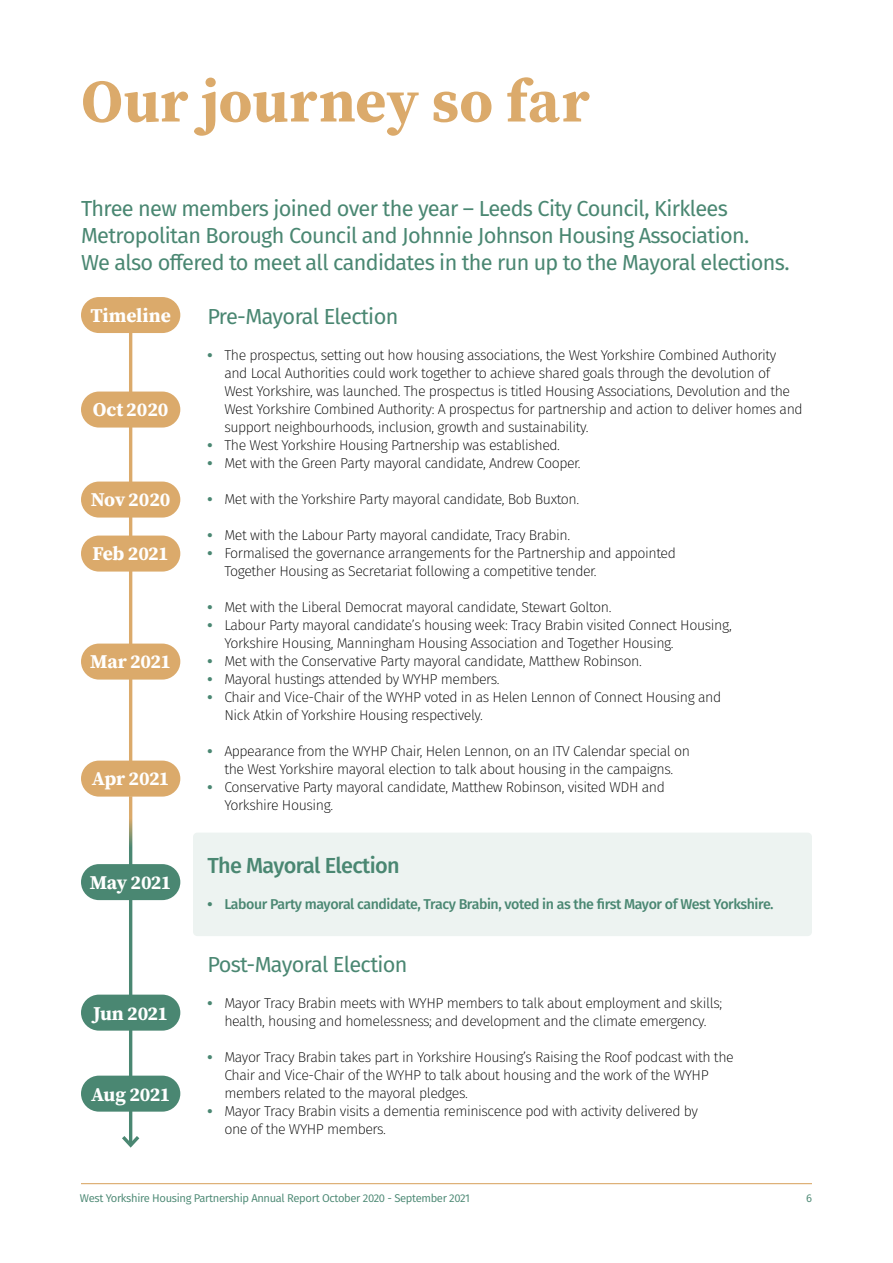
<style>
.page{position:relative;width:893px;height:1263px;background:#fff}
.page>*{position:absolute;margin:0;border:0;box-sizing:border-box;transform-origin:0 0}
.t1{font:700 60px "Source Serif Pro";letter-spacing:.005em;color:#dbaa6b}
.t2{font:21.75px/27px "Fira Sans";letter-spacing:-.03em;color:#4a8772}
.t3{font:500 21.75px "Fira Sans";letter-spacing:-.03em;color:#4a8772}
.t4{font:700 19.5px "Source Serif Pro";letter-spacing:-.005em;color:#fff}
.t5{font:200 14.25px/18px "Fira Sans";letter-spacing:-.03em;color:#000}
.t6{font:500 14.25px "Fira Sans";letter-spacing:-.03em;color:#4a8772}
.t7{font:11.25px "Fira Sans";letter-spacing:-.03em;color:#4a8772}
.s1{font-weight:800;color:#4a8772}
.s2{font-weight:800}
</style>
<div class="page">
<div style="left:193px;top:833px;width:619px;height:103px;background:#edf3f1;border-radius:4px"></div>
<hr style="left:129px;top:297px;width:3px;height:500px;background:#dbaa6b">
<hr style="left:129px;top:869px;width:3px;height:276px;background:#4a8772">
<svg style="left:122px;top:1132px;width:18px;height:16px"></svg>
<div style="left:81px;top:482px;width:99px;height:36px;background:#dbaa6b;border-radius:18px"></div>
<div style="left:81px;top:392px;width:99px;height:36px;background:#dbaa6b;border-radius:18px"></div>
<div style="left:81px;top:297px;width:99px;height:36px;background:#dbaa6b;border-radius:18px"></div>
<div style="left:81px;top:536px;width:99px;height:36px;background:#dbaa6b;border-radius:18px"></div>
<div style="left:81px;top:644px;width:99px;height:36px;background:#dbaa6b;border-radius:18px"></div>
<div style="left:81px;top:761px;width:99px;height:36px;background:#dbaa6b;border-radius:18px"></div>
<div style="left:81px;top:864px;width:99px;height:36px;background:#4a8772;border-radius:18px"></div>
<div style="left:81px;top:995px;width:99px;height:36px;background:#4a8772;border-radius:18px"></div>
<div style="left:81px;top:1076px;width:99px;height:36px;background:#4a8772;border-radius:18px"></div>
<hr style="left:129px;top:797px;width:3px;height:72px;background:#fff">
<hr style="left:81px;top:1183px;width:731px;height:1px;background:#dbaa6b">
<p class="t1" style="left:81px;top:60px;width:510px">Our journey so far</p>
<p class="t2" style="left:81px;top:194px;width:670px">Three new members joined over the year – Leeds City Council, Kirklees<br>Metropolitan Borough Council and Johnnie Johnson Housing Association.</p>
<p class="t2" style="left:81px;top:248px;width:710px">We also offered to meet all candidates in the run up to the Mayoral elections.</p>
<p class="t4" style="left:90px;top:302px;width:82px">Timeline</p>
<p class="t4" style="left:93px;top:396px;width:77px">Oct 2020</p>
<p class="t4" style="left:91px;top:486px;width:81px">Nov 2020</p>
<p class="t4" style="left:93px;top:540px;width:78px">Feb 2021</p>
<p class="t4" style="left:90px;top:648px;width:82px">Mar 2021</p>
<p class="t4" style="left:92px;top:765px;width:79px">Apr 2021</p>
<p class="t4" style="left:90px;top:869px;width:83px">May 2021</p>
<p class="t4" style="left:93px;top:999px;width:77px">Jun 2021</p>
<p class="t4" style="left:91px;top:1080px;width:81px">Aug 2021</p>
<p class="t2" style="left:207px;top:302px;width:192px">Pre-Mayoral Election</p>
<p class="t5" style="left:224px;top:346px;width:554px;text-indent:-17px"><span class="s1">•</span> The prospectus, setting out how housing associations, the West Yorkshire Combined Authority and Local Authorities could work together to achieve shared goals through the devolution of</p>
<p class="t5" style="left:224px;top:382px;width:580px">West Yorkshire, was launched. The prospectus is titled Housing Associations, Devolution and the<br>West Yorkshire Combined Authority: A prospectus for partnership and action to deliver homes and</p>
<p class="t5" style="left:224px;top:418px;width:366px">support neighbourhoods, inclusion, growth and sustainability.</p>
<p class="t5" style="left:207px;top:436px;width:354px"><span class="s1">•</span> The West Yorkshire Housing Partnership was established.</p>
<p class="t5" style="left:207px;top:454px;width:375px"><span class="s1">•</span> Met with the Green Party mayoral candidate, Andrew Cooper.</p>
<p class="t5" style="left:207px;top:490px;width:373px"><span class="s1">•</span> Met with the Yorkshire Party mayoral candidate, Bob Buxton.</p>
<p class="t5" style="left:207px;top:526px;width:364px"><span class="s1">•</span> Met with the Labour Party mayoral candidate, Tracy Brabin.</p>
<p class="t5" style="left:207px;top:544px;width:470px"><span class="s1">•</span> Formalised the governance arrangements for the Partnership and appointed</p>
<p class="t5" style="left:224px;top:562px;width:374px">Together Housing as Secretariat following a competitive tender.</p>
<p class="t5" style="left:207px;top:598px;width:406px"><span class="s1">•</span> Met with the Liberal Democrat mayoral candidate, Stewart Golton.</p>
<p class="t5" style="left:207px;top:616px;width:526px"><span class="s1">•</span> Labour Party mayoral candidate’s housing week: Tracy Brabin visited Connect Housing,</p>
<p class="t5" style="left:224px;top:634px;width:451px">Yorkshire Housing, Manningham Housing Association and Together Housing.</p>
<p class="t5" style="left:207px;top:652px;width:436px"><span class="s1">•</span> Met with the Conservative Party mayoral candidate, Matthew Robinson.</p>
<p class="t5" style="left:207px;top:670px;width:294px"><span class="s1">•</span> Mayoral hustings attended by WYHP members.</p>
<p class="t5" style="left:207px;top:688px;width:515px"><span class="s1">•</span> Chair and Vice-Chair of the WYHP voted in as Helen Lennon of Connect Housing and</p>
<p class="t5" style="left:224px;top:706px;width:260px">Nick Atkin of Yorkshire Housing respectively.</p>
<p class="t5" style="left:207px;top:742px;width:484px"><span class="s1">•</span> Appearance from the WYHP Chair, Helen Lennon, on an ITV Calendar special on</p>
<p class="t5" style="left:224px;top:760px;width:450px">the West Yorkshire mayoral election to talk about housing in the campaigns.</p>
<p class="t5" style="left:207px;top:778px;width:459px"><span class="s1">•</span> Conservative Party mayoral candidate, Matthew Robinson, visited WDH and</p>
<p class="t5" style="left:224px;top:796px;width:110px">Yorkshire Housing.</p>
<p class="t3" style="left:207px;top:848px;width:194px">The Mayoral Election</p>
<p class="t6" style="left:207px;top:893px;width:568px"><span class="s2">•</span> Labour Party mayoral candidate, Tracy Brabin, voted in as the first Mayor of West Yorkshire.</p>
<p class="t2" style="left:207px;top:950px;width:202px">Post-Mayoral Election</p>
<p class="t5" style="left:207px;top:994px;width:516px"><span class="s1">•</span> Mayor Tracy Brabin meets with WYHP members to talk about employment and skills;</p>
<p class="t5" style="left:224px;top:1012px;width:484px">health, housing and homelessness; and development and the climate emergency.</p>
<p class="t5" style="left:207px;top:1048px;width:528px"><span class="s1">•</span> Mayor Tracy Brabin takes part in Yorkshire Housing’s Raising the Roof podcast with the</p>
<p class="t5" style="left:224px;top:1066px;width:486px">Chair and Vice-Chair of the WYHP to talk about housing and the work of the WYHP</p>
<p class="t5" style="left:224px;top:1084px;width:245px">members related to the mayoral pledges.</p>
<p class="t5" style="left:207px;top:1102px;width:492px"><span class="s1">•</span> Mayor Tracy Brabin visits a dementia reminiscence pod with activity delivered by</p>
<p class="t5" style="left:224px;top:1120px;width:163px">one of the WYHP members.</p>
<p class="t7" style="left:80px;top:1189px;width:392px">West Yorkshire Housing Partnership Annual Report October 2020 - September 2021</p>
<p class="t7" style="left:806px;top:1189px;width:7px">6</p>
</div>
